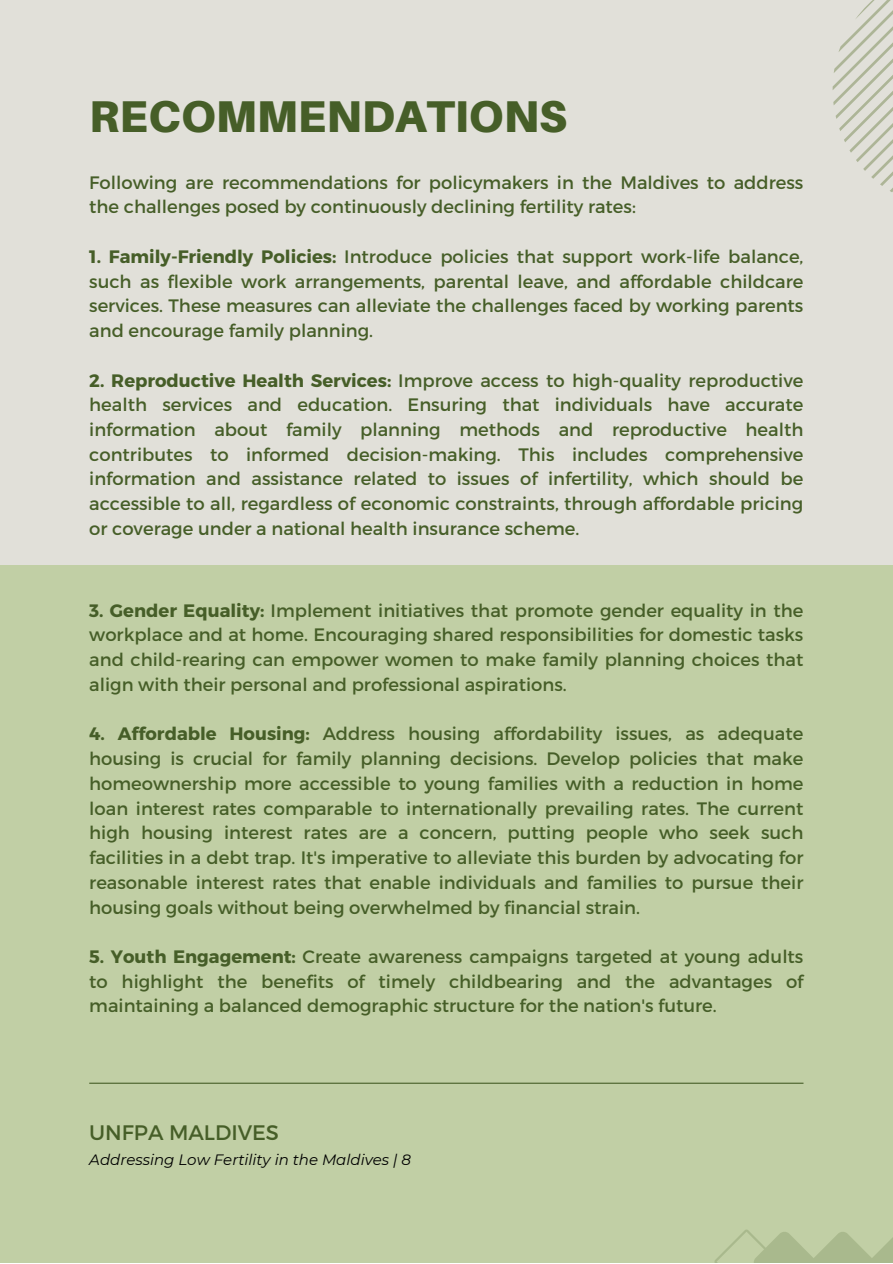
<style>
.page{position:relative;width:893px;height:1264px;background:#fff}
.page>*{position:absolute;margin:0;border:0;box-sizing:border-box;transform-origin:0 0}
.t1{font:900 44.55px "Aileron";color:#465e28}
.t2{font:21px "Montserrat";color:#465e28}
.t3{font:18px/24.8px "Montserrat";color:#465e28;text-align:justify}
.t4{font:italic 15px "Montserrat";color:#000}
.s1{font-weight:700}
</style>
<div class="page">
<div style="left:0;top:0;width:892px;height:1262px;background:#e1e0d9"></div>
<svg style="left:832px;top:0;width:60px;height:192px"></svg>
<div style="left:0;top:564px;width:892px;height:698px;background:#c1cfa5"></div>
<svg style="left:714px;top:1229px;width:178px;height:33px"></svg>
<hr style="left:89px;top:1082px;width:714px;height:1px;background:#465e28">
<p class="t1" style="left:89px;top:88px;width:479px">RECOMMENDATIONS</p>
<p class="t3" style="left:89px;top:169px;width:715px">Following are recommendations for policymakers in the Maldives to address the challenges posed by continuously declining fertility rates:</p>
<p class="t3" style="left:89px;top:243px;width:715px"><span class="s1">1. Family-Friendly Policies:</span> Introduce policies that support work-life balance, such as flexible work arrangements, parental leave, and affordable childcare services. These measures can alleviate the challenges faced by working parents and encourage family planning.</p>
<p class="t3" style="left:89px;top:367px;width:715px"><span class="s1">2. Reproductive Health Services:</span> Improve access to high-quality reproductive health services and education. Ensuring that individuals have accurate information about family planning methods and reproductive health contributes to informed decision-making. This includes comprehensive information and assistance related to issues of infertility, which should be accessible to all, regardless of economic constraints, through affordable pricing or coverage under a national health insurance scheme.</p>
<p class="t3" style="left:89px;top:597px;width:715px"><span class="s1">3. Gender Equality:</span> Implement initiatives that promote gender equality in the workplace and at home. Encouraging shared responsibilities for domestic tasks and child-rearing can empower women to make family planning choices that align with their personal and professional aspirations.</p>
<p class="t3" style="left:89px;top:720px;width:715px"><span class="s1">4. Affordable Housing:</span> Address housing affordability issues, as adequate housing is crucial for family planning decisions. Develop policies that make homeownership more accessible to young families with a reduction in home loan interest rates comparable to internationally prevailing rates. The current high housing interest rates are a concern, putting people who seek such facilities in a debt trap. It's imperative to alleviate this burden by advocating for reasonable interest rates that enable individuals and families to pursue their housing goals without being overwhelmed by financial strain.</p>
<p class="t3" style="left:89px;top:943px;width:715px"><span class="s1">5. Youth Engagement:</span> Create awareness campaigns targeted at young adults to highlight the benefits of timely childbearing and the advantages of maintaining a balanced demographic structure for the nation's future.</p>
<p class="t2" style="left:89px;top:1118px;width:191px">UNFPA MALDIVES</p>
<p class="t4" style="left:89px;top:1150px;width:323px">Addressing Low Fertility in the Maldives | 8</p>
</div>
